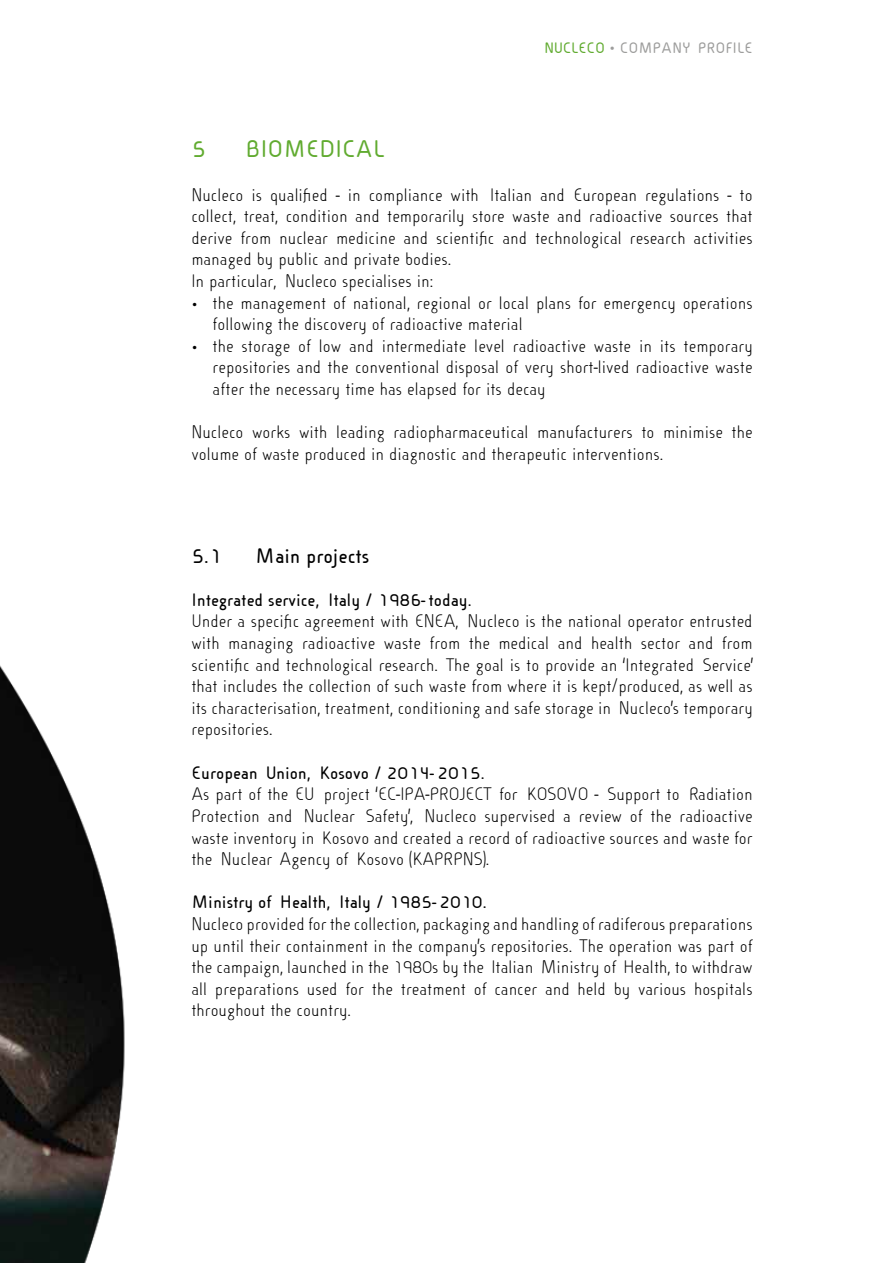
<style>
.page{position:relative;width:893px;height:1263px;background:#fff}
.page>*{position:absolute;margin:0;border:0;box-sizing:border-box;transform-origin:0 0}
.t1{font:700 24px "Cineplex LT";color:#61ab30}
.t2{font:700 21px "Cineplex LT";color:#000}
.t3{font:18px/21.6px "Cineplex LT";color:#000;text-align:justify}
.t4{font:700 18px "Cineplex LT";color:#000}
.t5{font:700 15.15px "Cineplex LT";color:#9d9d9c}
.s1{color:#61ab30}
</style>
<div class="page">
<img style="left:0;top:665px;width:125px;height:598px">
<p class="t5" style="left:544px;top:41px;width:210px"><span class="s1">NUCLECO</span> • COMPANY PROFILE</p>
<h1 class="t1" style="left:191px;top:137px;width:16px">5</h1>
<h1 class="t1" style="left:245px;top:137px;width:141px">BIOMEDICAL</h1>
<p class="t3" style="left:191px;top:185px;width:563px;text-align:left">Nucleco is qualified - in compliance with Italian and European regulations - to collect, treat, condition and temporarily store waste and radioactive sources that derive from nuclear medicine and scientific and technological research activities managed by public and private bodies.<br>In particular, Nucleco specialises in:</p>
<p class="t3" style="left:213px;top:293px;width:542px;text-indent:-21px">• the management of national, regional or local plans for emergency operations following the discovery of radioactive material</p>
<p class="t3" style="left:213px;top:336px;width:542px;text-indent:-21px">• the storage of low and intermediate level radioactive waste in its temporary repositories and the conventional disposal of very short-lived radioactive waste after the necessary time has elapsed for its decay</p>
<p class="t3" style="left:191px;top:422px;width:563px">Nucleco works with leading radiopharmaceutical manufacturers to minimise the volume of waste produced in diagnostic and therapeutic interventions.</p>
<p class="t2" style="left:191px;top:545px;width:32px">5.1</p>
<p class="t2" style="left:255px;top:545px;width:116px">Main projects</p>
<p class="t4" style="left:191px;top:591px;width:282px">Integrated service, Italy / 1986-today.</p>
<p class="t3" style="left:191px;top:611px;width:563px">Under a specific agreement with ENEA, Nucleco is the national operator entrusted with managing radioactive waste from the medical and health sector and from scientific and technological research. The goal is to provide an ‘Integrated Service’ that includes the collection of such waste from where it is kept/produced, as well as its characterisation, treatment, conditioning and safe storage in Nucleco’s temporary repositories.</p>
<p class="t4" style="left:191px;top:763px;width:295px">European Union, Kosovo / 2014-2015.</p>
<p class="t3" style="left:191px;top:784px;width:563px">As part of the EU project ‘EC-IPA-PROJECT for KOSOVO - Support to Radiation Protection and Nuclear Safety’, Nucleco supervised a review of the radioactive waste inventory in Kosovo and created a record of radioactive sources and waste for the Nuclear Agency of Kosovo (KAPRPNS).</p>
<p class="t4" style="left:191px;top:893px;width:297px">Ministry of Health, Italy / 1985-2010.</p>
<p class="t3" style="left:191px;top:914px;width:563px">Nucleco provided for the collection, packaging and handling of radiferous preparations up until their containment in the company’s repositories. The operation was part of the campaign, launched in the 1980s by the Italian Ministry of Health, to withdraw all preparations used for the treatment of cancer and held by various hospitals throughout the country.</p>
</div>
